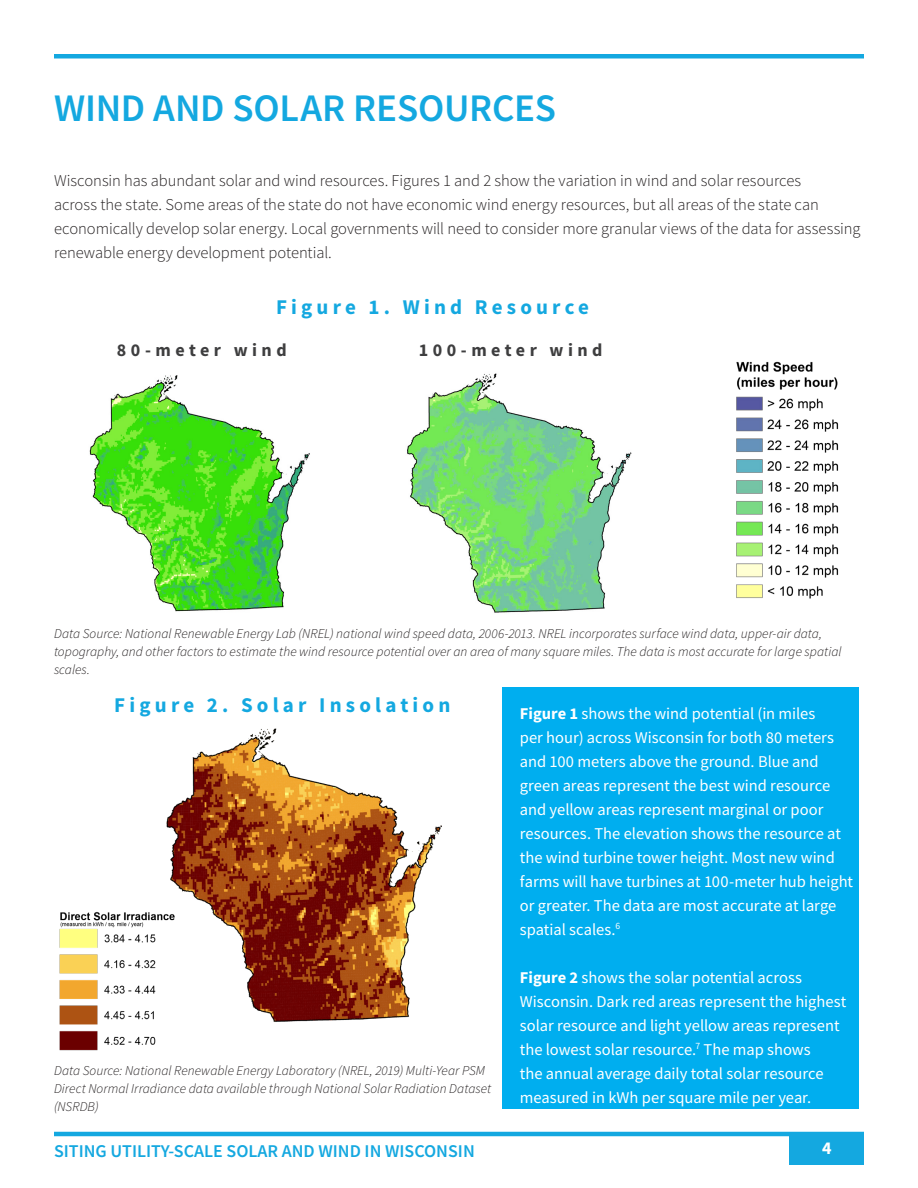
<style>
.page{position:relative;width:918px;height:1188px;background:#fff}
.page>*{position:absolute;margin:0;border:0;box-sizing:border-box;transform-origin:0 0}
.Paragraph_Style_1{font:600 39px "Source Sans Pro";letter-spacing:-.005em;color:#14a8e0}
.t1{font:700 21px "Source Sans Pro";letter-spacing:.2em;color:#14a8e0}
.t2{font:600 18px "Source Sans Pro";color:#14a8e0}
.t3{font:700 18px "Source Sans Pro";letter-spacing:.25em;color:#3e3e3f}
.t4{font:700 18px "Source Sans Pro";color:#fff}
.t5{font:16.5px/24px "Source Sans Pro";color:#fff}
.t6{font:300 16.5px/24px "Source Sans Pro";letter-spacing:-.005em;color:#231f20}
.t7{font:italic 300 13.5px/18px "Source Sans Pro";color:#231f20}
.s1{font-weight:700}
</style>
<div class="page">
<div style="left:790px;top:1132px;width:74px;height:34px;background:#14a8e0"></div>
<hr style="left:54px;top:1132px;width:810px;height:4px;background:#14a8e0">
<img style="left:89px;top:375px;width:221px;height:237px">
<img style="left:407px;top:373px;width:225px;height:240px">
<div style="left:502px;top:688px;width:357px;height:421px;background:#00aeef"></div>
<hr style="left:54px;top:54px;width:810px;height:4px;background:#14a8e0">
<img style="left:166px;top:728px;width:276px;height:294px">
<img style="left:736px;top:361px;width:102px;height:238px">
<img style="left:59px;top:906px;width:132px;height:145px">
<p class="Paragraph_Style_1" style="left:54px;top:82px;width:504px">WIND AND SOLAR RESOURCES</p>
<p class="t6" style="left:54px;top:169px;width:808px">Wisconsin has abundant solar and wind resources. Figures 1 and 2 show the variation in wind and solar resources<br>across the state. Some areas of the state do not have economic wind energy resources, but all areas of the state can economically develop solar energy. Local governments will need to consider more granular views of the data for assessing renewable energy development potential.</p>
<p class="t1" style="left:276px;top:293px;width:314px">Figure 1. Wind Resource</p>
<p class="t3" style="left:117px;top:338px;width:171px">80-meter wind</p>
<p class="t3" style="left:419px;top:338px;width:185px">100-meter wind</p>
<p class="t7" style="left:54px;top:625px;width:789px">Data Source: National Renewable Energy Lab (NREL) national wind speed data, 2006-2013. NREL incorporates surface wind data, upper-air data, topography, and other factors to estimate the wind resource potential over an area of many square miles. The data is most accurate for large spatial scales.</p>
<p class="t1" style="left:114px;top:691px;width:338px">Figure 2. Solar Insolation</p>
<p class="t7" style="left:54px;top:1062px;width:439px">Data Source: National Renewable Energy Laboratory (NREL, 2019) Multi-Year PSM<br>Direct Normal Irradiance data available through National Solar Radiation Dataset (NSRDB)</p>
<p class="t5" style="left:520px;top:701px;width:335px"><span class="s1">Figure 1</span> shows the wind potential (in miles<br>per hour) across Wisconsin for both 80 meters and 100 meters above the ground. Blue and green areas represent the best wind resource and yellow areas represent marginal or poor resources. The elevation shows the resource at the wind turbine tower height. Most new wind farms will have turbines at 100-meter hub height or greater. The data are most accurate at large spatial scales.<sup>6</sup></p>
<p class="t5" style="left:520px;top:965px;width:328px"><span class="s1">Figure 2</span> shows the solar potential across Wisconsin. Dark red areas represent the highest solar resource and light yellow areas represent the lowest solar resource.<sup>7</sup> The map shows<br>the annual average daily total solar resource measured in kWh per square mile per year.</p>
<p class="t2" style="left:54px;top:1139px;width:422px">SITING UTILITY-SCALE SOLAR AND WIND IN WISCONSIN</p>
<p class="t4" style="left:822px;top:1135px;width:11px">4</p>
</div>
